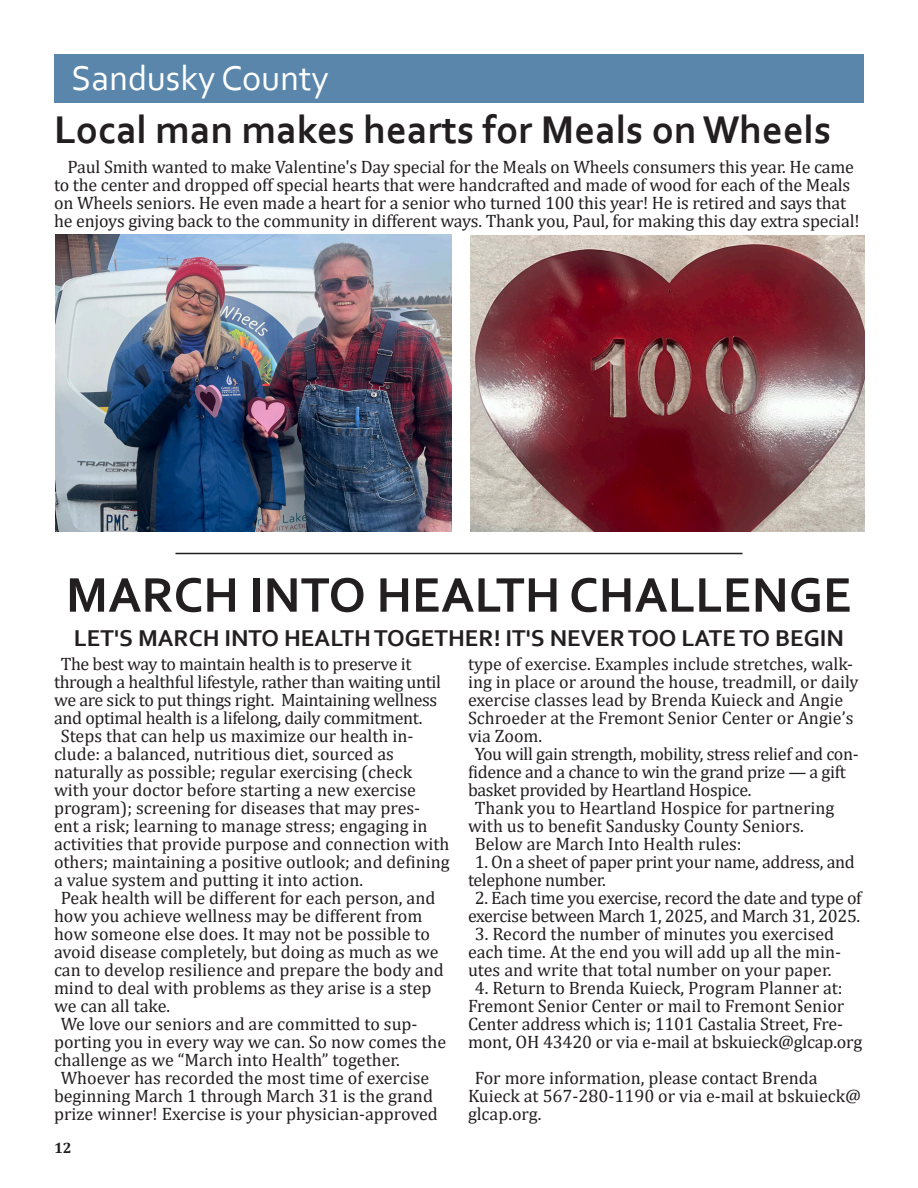
<style>
.page{position:relative;width:918px;height:1188px;background:#fff}
.page>*{position:absolute;margin:0;border:0;box-sizing:border-box;transform-origin:0 0}
.t1{font:700 51px "Corbel";color:#231f20}
.t2{font:700 40.5px "Corbel";color:#231f20}
.t3{font:36px "Corbel";color:#fff}
.t4{font:700 24px "Corbel";color:#231f20}
.t5{font:18px/18px "Cambria";color:#231f20}
.t6{font:18px/18px "Cambria";letter-spacing:-.02em;color:#231f20}
.t7{font:700 15px "Cambria";color:#231f20}
</style>
<div class="page">
<div style="left:54px;top:54px;width:810px;height:49px;background:#5986aa"></div>
<img style="left:470px;top:235px;width:394px;height:297px">
<img style="left:56px;top:234px;width:396px;height:297px">
<hr style="left:176px;top:553px;width:566px;height:1px;background:#231f20">
<p class="t3" style="left:72px;top:56px;width:259px">Sandusky County</p>
<p class="t2" style="left:54px;top:104px;width:779px">Local man makes hearts for Meals on Wheels</p>
<p class="t5" style="left:54px;top:158px;width:807px;text-indent:14px">Paul Smith wanted to make Valentine's Day special for the Meals on Wheels consumers this year. He came to the center and dropped off special hearts that were handcrafted and made of wood for each of the Meals on Wheels seniors. He even made a heart for a senior who turned 100 this year! He is retired and says that he enjoys giving back to the community in different ways. Thank you, Paul, for making this day extra special!</p>
<p class="t1" style="left:66px;top:563px;width:788px">MARCH INTO HEALTH CHALLENGE</p>
<p class="t4" style="left:74px;top:623px;width:772px">LET'S MARCH INTO HEALTH TOGETHER! IT'S NEVER TOO LATE TO BEGIN</p>
<p class="t6" style="left:54px;top:655px;width:389px;text-indent:7px">The best way to maintain health is to preserve it through a healthful lifestyle, rather than waiting until we are sick to put things right. Maintaining wellness and optimal health is a lifelong, daily commitment.</p>
<p class="t5" style="left:54px;top:727px;width:397px;text-indent:7px">Steps that can help us maximize our health in&shy;clude: a balanced, nutritious diet, sourced as naturally as possible; regular exercising (check with your doctor before starting a new exercise program); screening for diseases that may pres-<br>ent a risk; learning to manage stress; engaging in activities that provide purpose and connection with others; maintaining a positive outlook; and defining a value system and putting it into action.</p>
<p class="t5" style="left:54px;top:889px;width:391px;text-indent:7px">Peak health will be different for each person, and how you achieve wellness may be different from how someone else does. It may not be possible to avoid disease completely, but doing as much as we can to develop resilience and prepare the body and mind to deal with problems as they arise is a step we can all take.</p>
<p class="t5" style="left:54px;top:1015px;width:394px;text-indent:7px">We love our seniors and are committed to sup&shy;porting you in every way we can. So now comes the challenge as we “March into Health” together.</p>
<p class="t5" style="left:54px;top:1069px;width:385px;text-align:center">Whoever has recorded the most time of exercise beginning March 1 through March 31 is the grand prize winner! Exercise is your physician-approved</p>
<p class="t7" style="left:54px;top:1138px;width:19px">12</p>
<p class="t5" style="left:468px;top:655px;width:392px">type of exercise. Examples include stretches, walk&shy;ing in place or around the house, treadmill, or daily exercise classes lead by Brenda Kuieck and Angie Schroeder at the Fremont Senior Center or Angie’s via Zoom.</p>
<p class="t6" style="left:468px;top:745px;width:392px;text-indent:7px">You will gain strength, mobility, stress relief and con&shy;fidence and a chance to win the grand prize — a gift basket provided by Heartland Hospice.</p>
<p class="t5" style="left:468px;top:799px;width:368px;text-indent:7px">Thank you to Heartland Hospice for partnering with us to benefit Sandusky County Seniors.</p>
<p class="t5" style="left:475px;top:835px;width:268px">Below are March Into Health rules:</p>
<p class="t6" style="left:468px;top:853px;width:388px;text-indent:7px">1. On a sheet of paper print your name, address, and telephone number.</p>
<p class="t6" style="left:468px;top:889px;width:395px;text-align:center">2. Each time you exercise, record the date and type of exercise between March 1, 2025, and March 31, 2025.</p>
<p class="t5" style="left:468px;top:925px;width:375px;text-align:center">3. Record the number of minutes you exercised each time. At the end you will add up all the min&shy;utes and write that total number on your paper.</p>
<p class="t5" style="left:468px;top:979px;width:396px;text-indent:7px">4. Return to Brenda Kuieck, Program Planner at:<br>Fremont Senior Center or mail to Fremont Senior Center address which is; 1101 Castalia Street, Fre&shy;mont, OH 43420 or via e-mail at bskuieck@glcap.org</p>
<p class="t5" style="left:468px;top:1069px;width:395px;text-indent:7px">For more information, please contact Brenda<br>Kuieck at 567-280-1190 or via e-mail at bskuieck@ glcap.org.</p>
</div>
